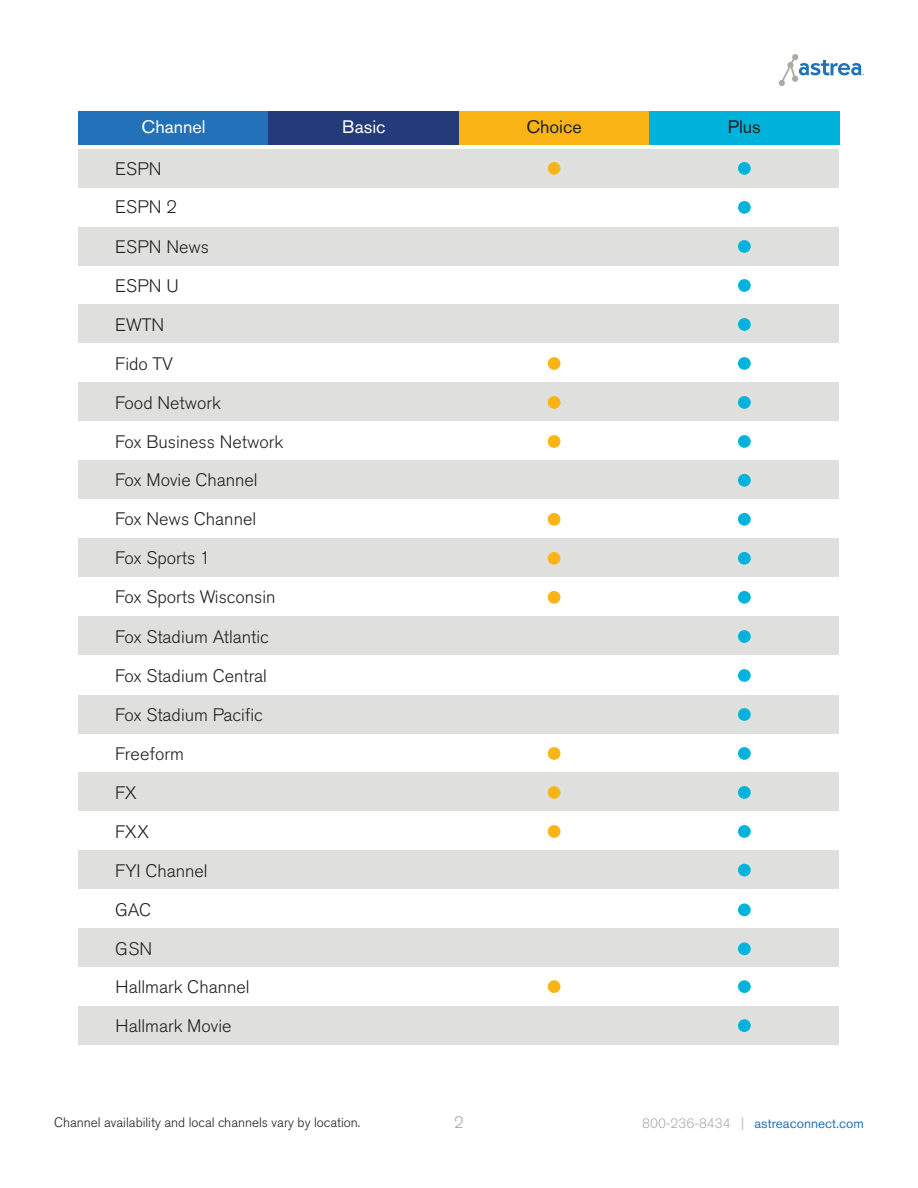
<style>
.page{position:relative;width:918px;height:1188px;background:#fff}
.page>*{position:absolute;margin:0;border:0;box-sizing:border-box;transform-origin:0 0}
.t1{font:300 18px/39px "Akzidenz Grotesk Std";color:#231f20}
.t2{font:18px "Akzidenz Grotesk Std";color:#fff}
.t3{font:18px "Akzidenz Grotesk Std";color:#231f20}
.t4{font:300 16.5px "Akzidenz Grotesk Std";color:#a6aea3}
.t5{font:300 13.5px "Akzidenz Grotesk Std";color:#231f20}
.t6{font:13.5px "Akzidenz Grotesk Std";color:#2472b9}
.s1{font-weight:300;color:#a6aea3}
</style>
<div class="page">
<svg style="left:779px;top:54px;width:85px;height:32px"></svg>
<div style="left:79px;top:850px;width:760px;height:39px;background:#dfe0de"></div>
<div style="left:79px;top:928px;width:760px;height:39px;background:#dfe0de"></div>
<div style="left:738px;top:942px;width:13px;height:13px;background:#00b3dc;border-radius:50%"></div>
<div style="left:79px;top:149px;width:760px;height:39px;background:#dfe0de"></div>
<div style="left:79px;top:227px;width:760px;height:39px;background:#dfe0de"></div>
<div style="left:79px;top:304px;width:760px;height:39px;background:#dfe0de"></div>
<div style="left:79px;top:382px;width:760px;height:39px;background:#dfe0de"></div>
<div style="left:79px;top:460px;width:760px;height:39px;background:#dfe0de"></div>
<div style="left:79px;top:538px;width:760px;height:39px;background:#dfe0de"></div>
<div style="left:79px;top:616px;width:760px;height:39px;background:#dfe0de"></div>
<div style="left:79px;top:695px;width:760px;height:39px;background:#dfe0de"></div>
<div style="left:79px;top:772px;width:760px;height:39px;background:#dfe0de"></div>
<div style="left:79px;top:111px;width:190px;height:34px;background:#2371b9"></div>
<div style="left:269px;top:111px;width:190px;height:34px;background:#233b7a"></div>
<div style="left:459px;top:111px;width:190px;height:34px;background:#fbb416"></div>
<div style="left:649px;top:111px;width:190px;height:34px;background:#00b3dc"></div>
<div style="left:548px;top:162px;width:12px;height:13px;background:#fbb416;border-radius:50%"></div>
<div style="left:548px;top:357px;width:12px;height:13px;background:#fbb416;border-radius:50%"></div>
<div style="left:548px;top:396px;width:12px;height:13px;background:#fbb416;border-radius:50%"></div>
<div style="left:548px;top:435px;width:12px;height:13px;background:#fbb416;border-radius:50%"></div>
<div style="left:548px;top:513px;width:12px;height:13px;background:#fbb416;border-radius:50%"></div>
<div style="left:548px;top:552px;width:12px;height:13px;background:#fbb416;border-radius:50%"></div>
<div style="left:548px;top:591px;width:12px;height:13px;background:#fbb416;border-radius:50%"></div>
<div style="left:548px;top:747px;width:12px;height:13px;background:#fbb416;border-radius:50%"></div>
<div style="left:548px;top:786px;width:12px;height:13px;background:#fbb416;border-radius:50%"></div>
<div style="left:548px;top:825px;width:12px;height:13px;background:#fbb416;border-radius:50%"></div>
<div style="left:738px;top:162px;width:13px;height:13px;background:#00b3dc;border-radius:50%"></div>
<div style="left:738px;top:201px;width:13px;height:13px;background:#00b3dc;border-radius:50%"></div>
<div style="left:738px;top:240px;width:13px;height:13px;background:#00b3dc;border-radius:50%"></div>
<div style="left:738px;top:279px;width:13px;height:13px;background:#00b3dc;border-radius:50%"></div>
<div style="left:738px;top:318px;width:13px;height:13px;background:#00b3dc;border-radius:50%"></div>
<div style="left:738px;top:357px;width:13px;height:13px;background:#00b3dc;border-radius:50%"></div>
<div style="left:738px;top:396px;width:13px;height:13px;background:#00b3dc;border-radius:50%"></div>
<div style="left:738px;top:435px;width:13px;height:13px;background:#00b3dc;border-radius:50%"></div>
<div style="left:738px;top:630px;width:13px;height:13px;background:#00b3dc;border-radius:50%"></div>
<div style="left:738px;top:669px;width:13px;height:13px;background:#00b3dc;border-radius:50%"></div>
<div style="left:738px;top:708px;width:13px;height:13px;background:#00b3dc;border-radius:50%"></div>
<div style="left:738px;top:474px;width:13px;height:13px;background:#00b3dc;border-radius:50%"></div>
<div style="left:738px;top:513px;width:13px;height:13px;background:#00b3dc;border-radius:50%"></div>
<div style="left:738px;top:552px;width:13px;height:13px;background:#00b3dc;border-radius:50%"></div>
<div style="left:738px;top:591px;width:13px;height:13px;background:#00b3dc;border-radius:50%"></div>
<div style="left:738px;top:747px;width:13px;height:13px;background:#00b3dc;border-radius:50%"></div>
<div style="left:738px;top:786px;width:13px;height:13px;background:#00b3dc;border-radius:50%"></div>
<div style="left:738px;top:825px;width:13px;height:13px;background:#00b3dc;border-radius:50%"></div>
<div style="left:738px;top:904px;width:13px;height:12px;background:#00b3dc;border-radius:50%"></div>
<div style="left:79px;top:1006px;width:760px;height:39px;background:#dfe0de"></div>
<div style="left:548px;top:980px;width:12px;height:13px;background:#fbb416;border-radius:50%"></div>
<div style="left:738px;top:864px;width:13px;height:12px;background:#00b3dc;border-radius:50%"></div>
<div style="left:738px;top:980px;width:13px;height:13px;background:#00b3dc;border-radius:50%"></div>
<div style="left:738px;top:1019px;width:13px;height:13px;background:#00b3dc;border-radius:50%"></div>
<p class="t2" style="left:142px;top:116px;width:66px">Channel</p>
<p class="t2" style="left:342px;top:116px;width:45px">Basic</p>
<p class="t3" style="left:526px;top:116px;width:57px">Choice</p>
<p class="t3" style="left:728px;top:116px;width:34px">Plus</p>
<p class="t1" style="left:115px;top:149px;width:48px">ESPN</p>
<p class="t1" style="left:115px;top:188px;width:63px">ESPN 2</p>
<p class="t1" style="left:115px;top:227px;width:170px">ESPN News<br>ESPN U<br>EWTN<br>Fido TV<br>Food Network<br>Fox Business Network</p>
<p class="t1" style="left:115px;top:461px;width:162px">Fox Movie Channel<br>Fox News Channel<br>Fox Sports 1<br>Fox Sports Wisconsin</p>
<p class="t1" style="left:115px;top:617px;width:155px;text-align:justify">Fox Stadium Atlantic Fox Stadium Central Fox Stadium Pacific</p>
<p class="t1" style="left:115px;top:734px;width:94px">Freeform<br>FX<br>FXX<br>FYI Channel<br>GAC<br>GSN</p>
<p class="t1" style="left:116px;top:968px;width:136px">Hallmark Channel</p>
<p class="t1" style="left:116px;top:1007px;width:118px">Hallmark Movie</p>
<p class="t5" style="left:54px;top:1115px;width:308px">Channel availability and local channels vary by location.</p>
<p class="t4" style="left:454px;top:1113px;width:11px">2</p>
<p class="t6" style="left:642px;top:1115px;width:223px"><span class="s1">800-236-8434 |</span> astreaconnect.com</p>
</div>
